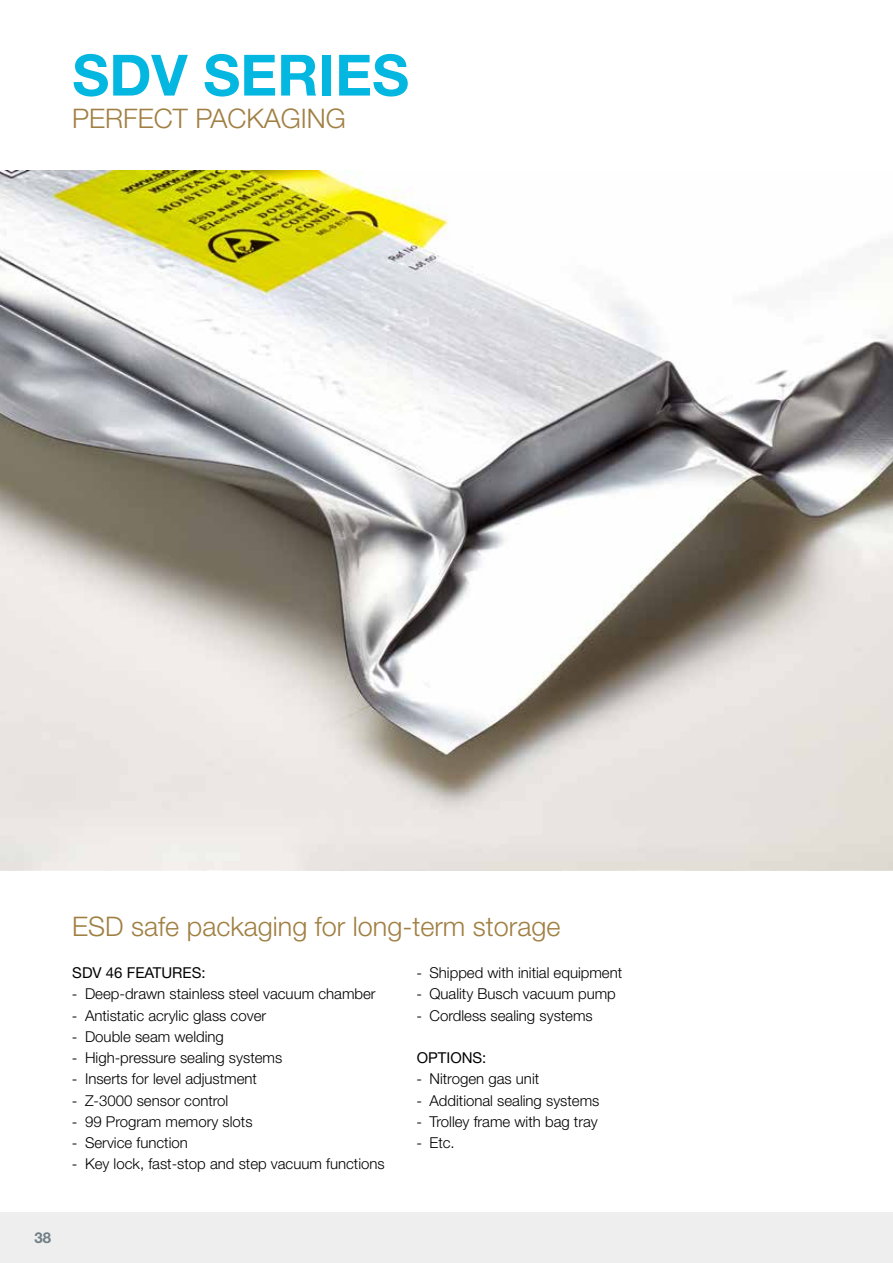
<style>
.page{position:relative;width:893px;height:1263px;background:#fff}
.page>*{position:absolute;margin:0;border:0;box-sizing:border-box;transform-origin:0 0}
.t1{font:700 57px "Helvetica Neue LT Std";color:#03b7e1}
.t2{font:300 27px "Helvetica Neue LT Std";color:#a07f42}
.t3{font:300 15px "Helvetica Neue LT Std";color:#000}
.t4{font:15px "Helvetica Neue LT Std";color:#000}
.t5{font:700 15px "Helvetica Neue LT Std";color:#707e85}
.s1{font-family:"Helvetica"}
</style>
<div class="page">
<div style="left:0;top:1212px;width:893px;height:51px;background:#eee"></div>
<img style="left:0;top:170px;width:893px;height:700px">
<h1 class="t1" style="left:72px;top:40px;width:338px">SDV SERIES</h1>
<h2 class="t2" style="left:72px;top:101px;width:275px">PERFECT PACKAGING</h2>
<h2 class="t2" style="left:72px;top:909px;width:490px">ESD safe packaging for long-term storage</h2>
<p class="t4" style="left:72px;top:964px;width:135px">SDV 46 FEATURES:</p>
<p class="t3" style="left:72px;top:985px;width:305px"><span class="s1">-</span> Deep-drawn stainless steel vacuum chamber</p>
<p class="t3" style="left:72px;top:1006px;width:195px"><span class="s1">-</span> Antistatic acrylic glass cover</p>
<p class="t3" style="left:72px;top:1027px;width:153px"><span class="s1">-</span> Double seam welding</p>
<p class="t3" style="left:72px;top:1048px;width:211px"><span class="s1">-</span> High-pressure sealing systems</p>
<p class="t3" style="left:72px;top:1070px;width:186px"><span class="s1">-</span> Inserts for level adjustment</p>
<p class="t3" style="left:72px;top:1091px;width:158px"><span class="s1">-</span> Z-3000 sensor control</p>
<p class="t3" style="left:72px;top:1112px;width:182px"><span class="s1">-</span> 99 Program memory slots</p>
<p class="t3" style="left:72px;top:1133px;width:117px"><span class="s1">-</span> Service function</p>
<p class="t3" style="left:72px;top:1155px;width:314px"><span class="s1">-</span> Key lock, fast-stop and step vacuum functions</p>
<p class="t3" style="left:417px;top:963px;width:207px"><span class="s1">-</span> Shipped with initial equipment</p>
<p class="t3" style="left:417px;top:985px;width:201px"><span class="s1">-</span> Quality Busch vacuum pump</p>
<p class="t3" style="left:417px;top:1006px;width:178px"><span class="s1">-</span> Cordless sealing systems</p>
<p class="t4" style="left:417px;top:1049px;width:71px">OPTIONS:</p>
<p class="t3" style="left:417px;top:1070px;width:124px"><span class="s1">-</span> Nitrogen gas unit</p>
<p class="t3" style="left:417px;top:1091px;width:184px"><span class="s1">-</span> Additional sealing systems</p>
<p class="t3" style="left:417px;top:1112px;width:183px"><span class="s1">-</span> Trolley frame with bag tray</p>
<p class="t3" style="left:417px;top:1133px;width:40px"><span class="s1">-</span> Etc.</p>
<p class="t5" style="left:34px;top:1228px;width:18px">38</p>
</div>
